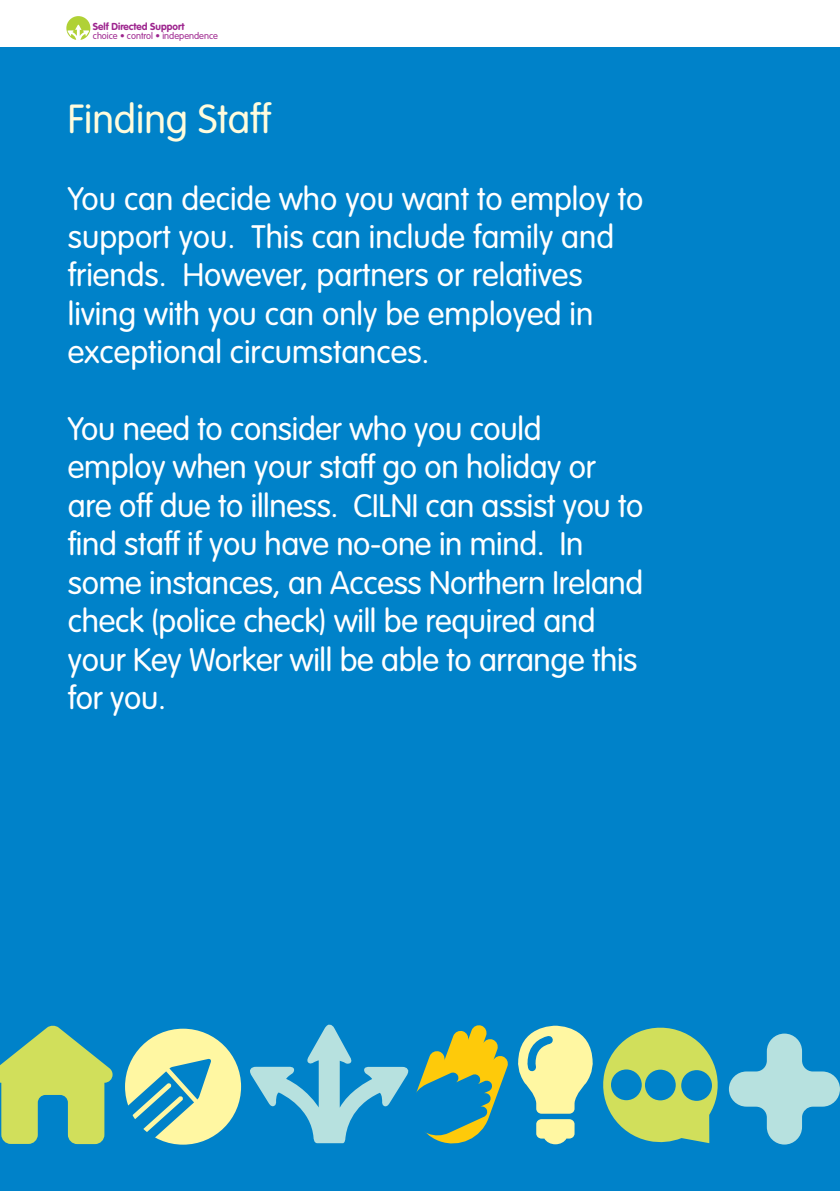
<style>
.page{position:relative;width:840px;height:1191px;background:#fff}
.page>*{position:absolute;margin:0;border:0;box-sizing:border-box;transform-origin:0 0}
.t1{font:300 40px "VAG Rounded";color:#fffcdd}
.t2{font:300 32px/38.4px "VAG Rounded";letter-spacing:-.01em;color:#fff}
.t3{font:700 10px "VAG Rounded";color:#9d248e}
.t4{font:300 9.2px "VAG Rounded";color:#9d248e}
</style>
<div class="page">
<div style="left:0;top:48px;width:839px;height:1143px;background:#0082c9"></div>
<div style="left:66px;top:16px;width:24px;height:24px;background:#b0d136;border-radius:50%"></div>
<svg style="left:67px;top:24px;width:22px;height:16px"></svg>
<svg style="left:728px;top:1033px;width:111px;height:111px"></svg>
<div style="left:125px;top:1028px;width:116px;height:116px;background:#fff7a2;border-radius:50%"></div>
<svg style="left:518px;top:1025px;width:200px;height:120px"></svg>
<svg style="left:250px;top:1024px;width:258px;height:120px"></svg>
<svg style="left:0;top:1025px;width:211px;height:120px"></svg>
<p class="t3" style="left:93px;top:20px;width:93px">Self Directed Support</p>
<p class="t4" style="left:93px;top:31px;width:126px">choice • control • independence</p>
<p class="t1" style="left:68px;top:96px;width:204px">Finding Staff</p>
<p class="t2" style="left:68px;top:179px;width:576px">You can decide who you want to employ to support you. This can include family and friends. However, partners or relatives living with you can only be employed in exceptional circumstances.</p>
<p class="t2" style="left:68px;top:409px;width:576px">You need to consider who you could employ when your staff go on holiday or are off due to illness. CILNI can assist you to find staff if you have no-one in mind. In some instances, an Access Northern Ireland check (police check) will be required and your Key Worker will be able to arrange this for you.</p>
</div>
